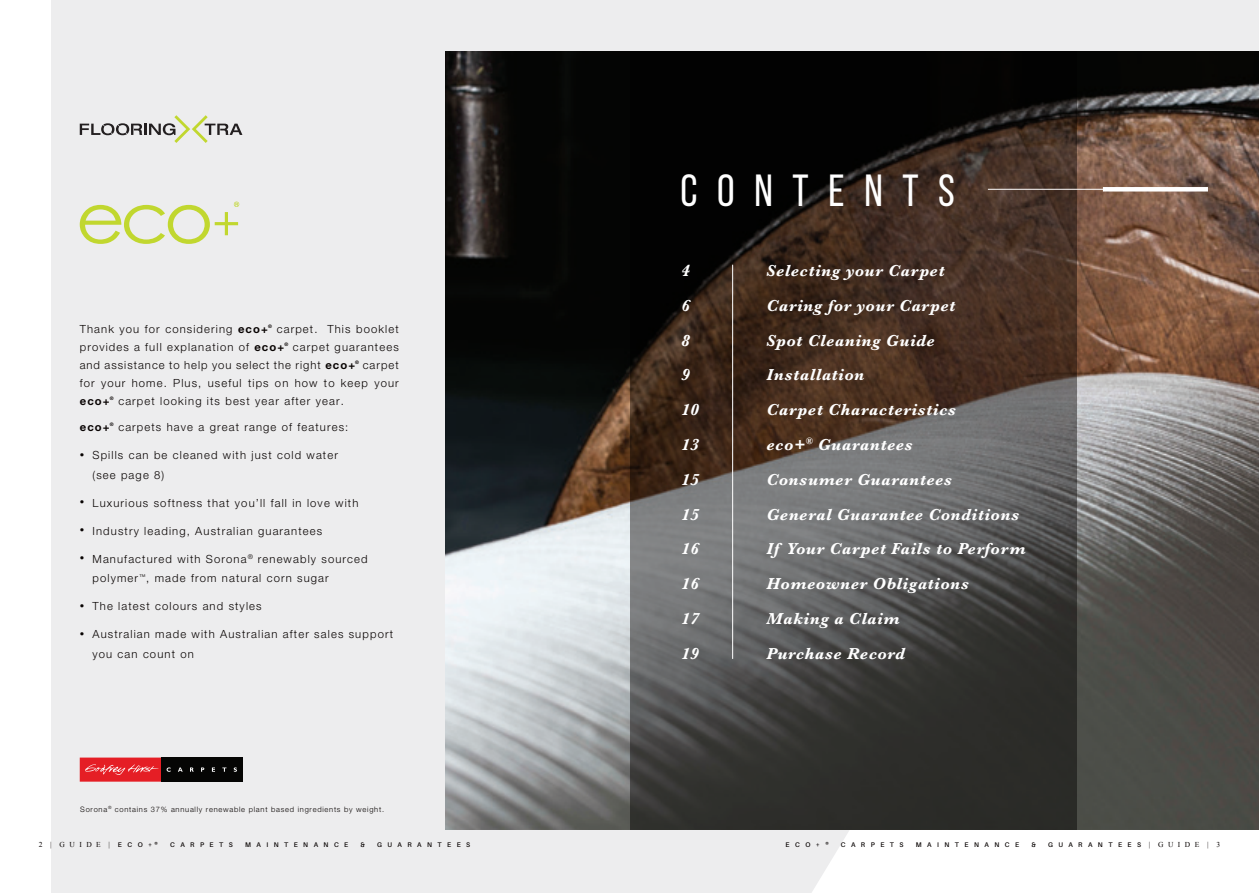
<style>
.page{position:relative;width:1259px;height:893px;background:#fff}
.page>*{position:absolute;margin:0;border:0;box-sizing:border-box;transform-origin:0 0}
.t1{font:45px "Bebas Neue";letter-spacing:.435em;color:#fff}
.t2{font:italic 700 16.5px "Baskerville";letter-spacing:.04em;color:#fff}
.t3{font:300 11.25px/18px "Helvetica Neue LT";letter-spacing:.1em;color:#080302}
.t4{font:700 11.25px "Helvetica Neue LT";letter-spacing:.1em;color:#080302}
.t5{font:300 7.5px "Helvetica Neue LT";letter-spacing:.1em;color:#080302}
.t6{font:7.5px "Times New Roman";letter-spacing:.6em;color:#080302}
.t7{font:600 6.75px "Aileron";letter-spacing:.81em;color:#080302}
.t8{font:700 4.8px "Helvetica Neue LT";color:#080302}
.s1{font-weight:700}
.s2{font-size:9px}
.s3{font-family:"Times New Roman";font-weight:400;font-size:7.5px}
</style>
<div class="page">
<div style="left:51px;top:0;width:1208px;height:893px;background:#ededee"></div>
<img style="left:445px;top:52px;width:814px;height:777px">
<svg style="left:630px;top:51px;width:447px;height:778px;background:#3d3732"></svg>
<div style="left:80px;top:758px;width:81px;height:24px;background:#e51e25"></div>
<svg style="left:85px;top:764px;width:73px;height:11px"></svg>
<div style="left:161px;top:758px;width:81px;height:24px;background:#050504"></div>
<svg style="left:167px;top:767px;width:4px;height:5px"></svg>
<svg style="left:178px;top:767px;width:5px;height:5px"></svg>
<svg style="left:190px;top:767px;width:4px;height:5px"></svg>
<svg style="left:201px;top:767px;width:3px;height:5px"></svg>
<svg style="left:212px;top:767px;width:3px;height:5px"></svg>
<svg style="left:222px;top:767px;width:4px;height:5px"></svg>
<svg style="left:234px;top:767px;width:3px;height:5px"></svg>
<hr style="left:732px;top:265px;width:1px;height:394px;background:#fff">
<hr style="left:988px;top:189px;width:217px;height:1px;background:#fff">
<div style="left:1103px;top:187px;width:105px;height:5px;background:#fff"></div>
<svg style="left:80px;top:202px;width:159px;height:42px;background:#e1e6ba"></svg>
<svg style="left:80px;top:115px;width:162px;height:28px;background:#cdcdc7"></svg>
<p class="t3" style="left:80px;top:321px;width:190px">Thank you for considering <span class="s1">eco+</span></p>
<p class="t8" style="left:268px;top:324px;width:5px">®</p>
<p class="t3" style="left:80px;top:321px;width:320px;text-indent:197px">carpet. This booklet provides a full explanation of <span class="s1">eco+</span></p>
<p class="t8" style="left:284px;top:342px;width:5px">®</p>
<p class="t3" style="left:80px;top:339px;width:320px;text-indent:213px">carpet guarantees and assistance to help you select the right <span class="s1">eco+</span></p>
<p class="t8" style="left:355px;top:360px;width:5px">®</p>
<p class="t3" style="left:80px;top:357px;width:320px;text-align:right">carpet<br>for your home. Plus, useful tips on how to keep your</p>
<p class="t4" style="left:80px;top:397px;width:31px">eco+</p>
<p class="t8" style="left:110px;top:396px;width:5px">®</p>
<p class="t3" style="left:118px;top:393px;width:227px">carpet looking its best year after year.</p>
<p class="t8" style="left:110px;top:423px;width:5px">®</p>
<p class="t3" style="left:118px;top:419px;width:231px">carpets have a great range of features:</p>
<p class="t3" style="left:92px;top:447px;width:247px;line-height:19.5px;text-indent:-13px"><span class="s2">•</span> Spills can be cleaned with just cold water (see page 8)</p>
<p class="t3" style="left:80px;top:495px;width:280px"><span class="s2">•</span> Luxurious softness that you’ll fall in love with</p>
<p class="t3" style="left:80px;top:523px;width:244px"><span class="s2">•</span> Industry leading, Australian guarantees</p>
<p class="t3" style="left:92px;top:550px;width:277px;line-height:19.5px;text-indent:-13px"><span class="s2">•</span> Manufactured with Sorona<sup>®</sup> renewably sourced polymer<sup>™</sup>, made from natural corn sugar</p>
<p class="t3" style="left:80px;top:598px;width:183px"><span class="s2">•</span> The latest colours and styles</p>
<p class="t3" style="left:92px;top:626px;width:302px;line-height:19.5px;text-indent:-13px"><span class="s2">•</span> Australian made with Australian after sales support you can count on</p>
<p class="t4" style="left:80px;top:423px;width:31px">eco+</p>
<p class="t5" style="left:80px;top:806px;width:305px">Sorona<sup>®</sup> contains 37% annually renewable plant based ingredients by weight.</p>
<h1 class="t1" style="left:680px;top:164px;width:276px">CONTENTS</h1>
<h2 class="t2" style="left:681px;top:265px;width:10px">4</h2>
<h2 class="t2" style="left:766px;top:265px;width:179px">Selecting your Carpet</h2>
<h2 class="t2" style="left:681px;top:299px;width:10px">6</h2>
<h2 class="t2" style="left:766px;top:299px;width:190px">Caring for your Carpet</h2>
<h2 class="t2" style="left:681px;top:334px;width:10px">8</h2>
<h2 class="t2" style="left:766px;top:334px;width:170px">Spot Cleaning Guide</h2>
<h2 class="t2" style="left:681px;top:369px;width:10px">9</h2>
<h2 class="t2" style="left:766px;top:369px;width:99px">Installation</h2>
<h2 class="t2" style="left:681px;top:404px;width:19px">10</h2>
<h2 class="t2" style="left:766px;top:404px;width:191px">Carpet Characteristics</h2>
<h2 class="t2" style="left:681px;top:439px;width:19px">13</h2>
<h2 class="t2" style="left:766px;top:439px;width:148px">eco+<sup>®</sup> Guarantees</h2>
<h2 class="t2" style="left:681px;top:474px;width:19px">15</h2>
<h2 class="t2" style="left:766px;top:474px;width:187px">Consumer Guarantees</h2>
<h2 class="t2" style="left:681px;top:508px;width:19px">15</h2>
<h2 class="t2" style="left:766px;top:508px;width:254px">General Guarantee Conditions</h2>
<h2 class="t2" style="left:681px;top:543px;width:19px">16</h2>
<h2 class="t2" style="left:766px;top:543px;width:260px">If Your Carpet Fails to Perform</h2>
<h2 class="t2" style="left:681px;top:578px;width:19px">16</h2>
<h2 class="t2" style="left:766px;top:578px;width:204px">Homeowner Obligations</h2>
<h2 class="t2" style="left:681px;top:613px;width:19px">17</h2>
<h2 class="t2" style="left:766px;top:613px;width:134px">Making a Claim</h2>
<h2 class="t2" style="left:681px;top:648px;width:19px">19</h2>
<h2 class="t2" style="left:766px;top:648px;width:140px">Purchase Record</h2>
<p class="t6" style="left:60px;top:842px;width:43px">GUIDE</p>
<p class="t7" style="left:118px;top:841px;width:42px">ECO+®</p>
<p class="t7" style="left:170px;top:841px;width:64px">CARPETS</p>
<p class="t7" style="left:245px;top:841px;width:105px">MAINTENANCE</p>
<p class="t7" style="left:360px;top:841px;width:6px">&amp;</p>
<p class="t7" style="left:377px;top:841px;width:95px">GUARANTEES</p>
<p class="t7" style="left:785px;top:841px;width:45px">ECO+®</p>
<p class="t7" style="left:841px;top:841px;width:64px">CARPETS</p>
<p class="t7" style="left:915px;top:841px;width:105px">MAINTENANCE</p>
<p class="t7" style="left:1031px;top:841px;width:6px">&amp;</p>
<p class="t7" style="left:1048px;top:841px;width:174px">GUARANTEES <span class="s3">| GUIDE | 3</span></p>
<p class="t6" style="left:39px;top:842px;width:15px">2 |</p>
<p class="t6" style="left:109px;top:842px;width:3px">|</p>
</div>
